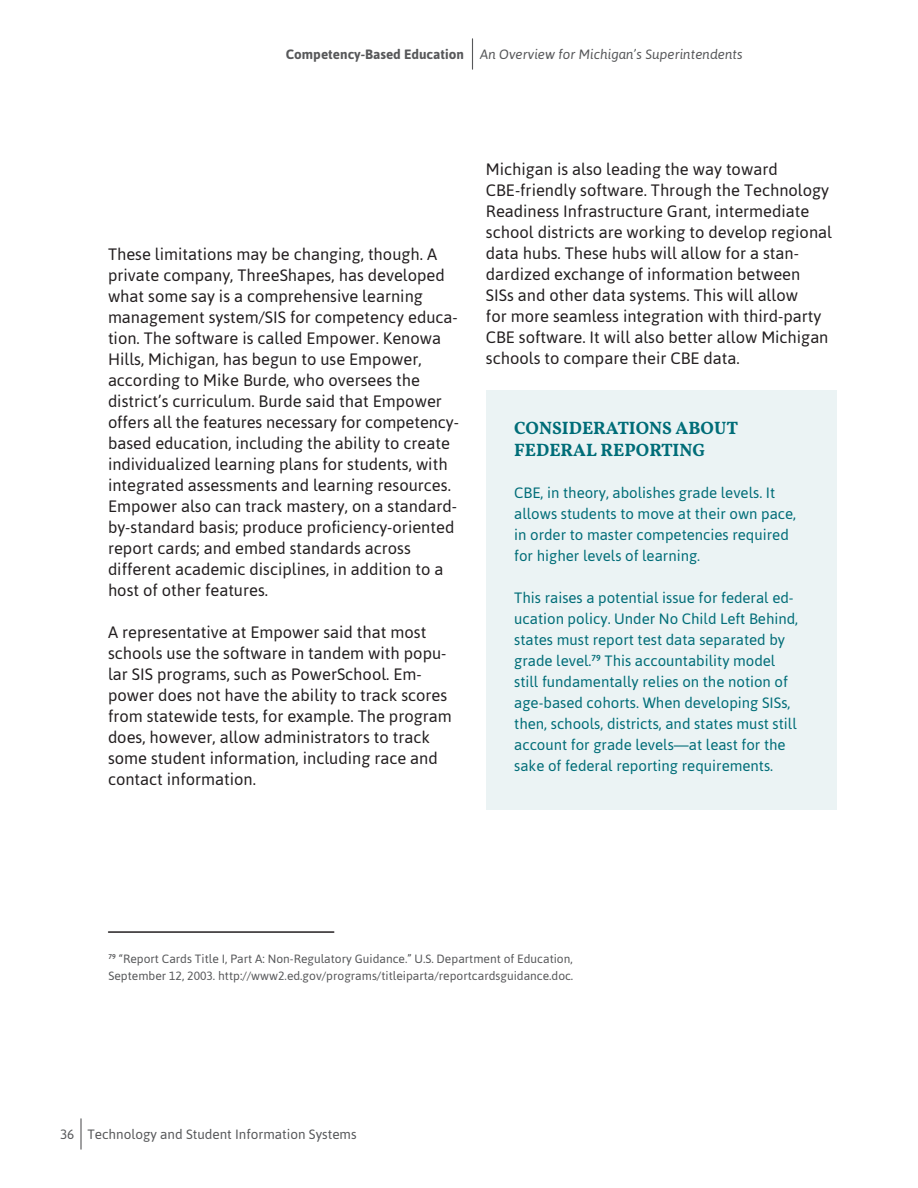
<style>
.page{position:relative;width:918px;height:1188px;background:#fff}
.page>*{position:absolute;margin:0;border:0;box-sizing:border-box;transform-origin:0 0}
.t1{font:600 18px/21.6px "Vollkorn";color:#006d78}
.t2{font:16.5px/21px "Asap";color:#231f20}
.t3{font:15px/21px "Asap";color:#006d78}
.t4{font:italic 13.5px "Asap";color:#57585a}
.t5{font:13.5px "Asap";color:#57585a}
.t6{font:12px/16.5px "Asap";color:#57585a}
.s1{font-weight:700;font-style:normal}
</style>
<div class="page">
<hr style="left:472px;top:39px;width:1px;height:30px;background:#57585a">
<hr style="left:80px;top:1119px;width:2px;height:30px;background:#57585a">
<hr style="left:109px;top:931px;width:225px;height:2px;background:#231f20">
<div style="left:486px;top:391px;width:351px;height:419px;background:#ebf3f4"></div>
<p class="t4" style="left:286px;top:45px;width:459px"><span class="s1">Competency-Based Education</span> An Overview for Michigan’s Superintendents</p>
<p class="t2" style="left:108px;top:243px;width:353px">These limitations may be changing, though. A private company, ThreeShapes, has developed what some say is a comprehensive learning management system/SIS for competency educa&shy;tion. The software is called Empower. Kenowa Hills, Michigan, has begun to use Empower, according to Mike Burde, who oversees the district’s curriculum. Burde said that Empower offers all the features necessary for competency&shy;based education, including the ability to create individualized learning plans for students, with integrated assessments and learning resources.<br>Empower also can track mastery, on a standard&shy;by-standard basis; produce proficiency-oriented report cards; and embed standards across different academic disciplines, in addition to a host of other features.</p>
<p class="t2" style="left:108px;top:621px;width:345px">A representative at Empower said that most schools use the software in tandem with popu&shy;lar SIS programs, such as PowerSchool. Em&shy;power does not have the ability to track scores from statewide tests, for example. The program does, however, allow administrators to track some student information, including race and contact information.</p>
<p class="t2" style="left:486px;top:158px;width:348px">Michigan is also leading the way toward CBE-friendly software. Through the Technology Readiness Infrastructure Grant, intermediate school districts are working to develop regional data hubs. These hubs will allow for a stan&shy;dardized exchange of information between SISs and other data systems. This will allow<br>for more seamless integration with third-party CBE software. It will also better allow Michigan schools to compare their CBE data.</p>
<p class="t1" style="left:514px;top:418px;width:226px">CONSIDERATIONS ABOUT<br>FEDERAL REPORTING</p>
<p class="t3" style="left:514px;top:481px;width:284px">CBE, in theory, abolishes grade levels. It allows students to move at their own pace, in order to master competencies required for higher levels of learning.</p>
<p class="t3" style="left:514px;top:586px;width:286px">This raises a potential issue for federal ed&shy;ucation policy. Under No Child Left Behind, states must report test data separated by grade level.<sup>79</sup> This accountability model still fundamentally relies on the notion of age-based cohorts. When developing SISs, then, schools, districts, and states must still account for grade levels—at least for the sake of federal reporting requirements.</p>
<p class="t6" style="left:109px;top:951px;width:466px"><sup>79</sup> “Report Cards Title I, Part A: Non-Regulatory Guidance.” U.S. Department of Education,<br>September 12, 2003. http://www2.ed.gov/programs/titleiparta/reportcardsguidance.doc.</p>
<p class="t5" style="left:60px;top:1125px;width:298px">36 Technology and Student Information Systems</p>
</div>
